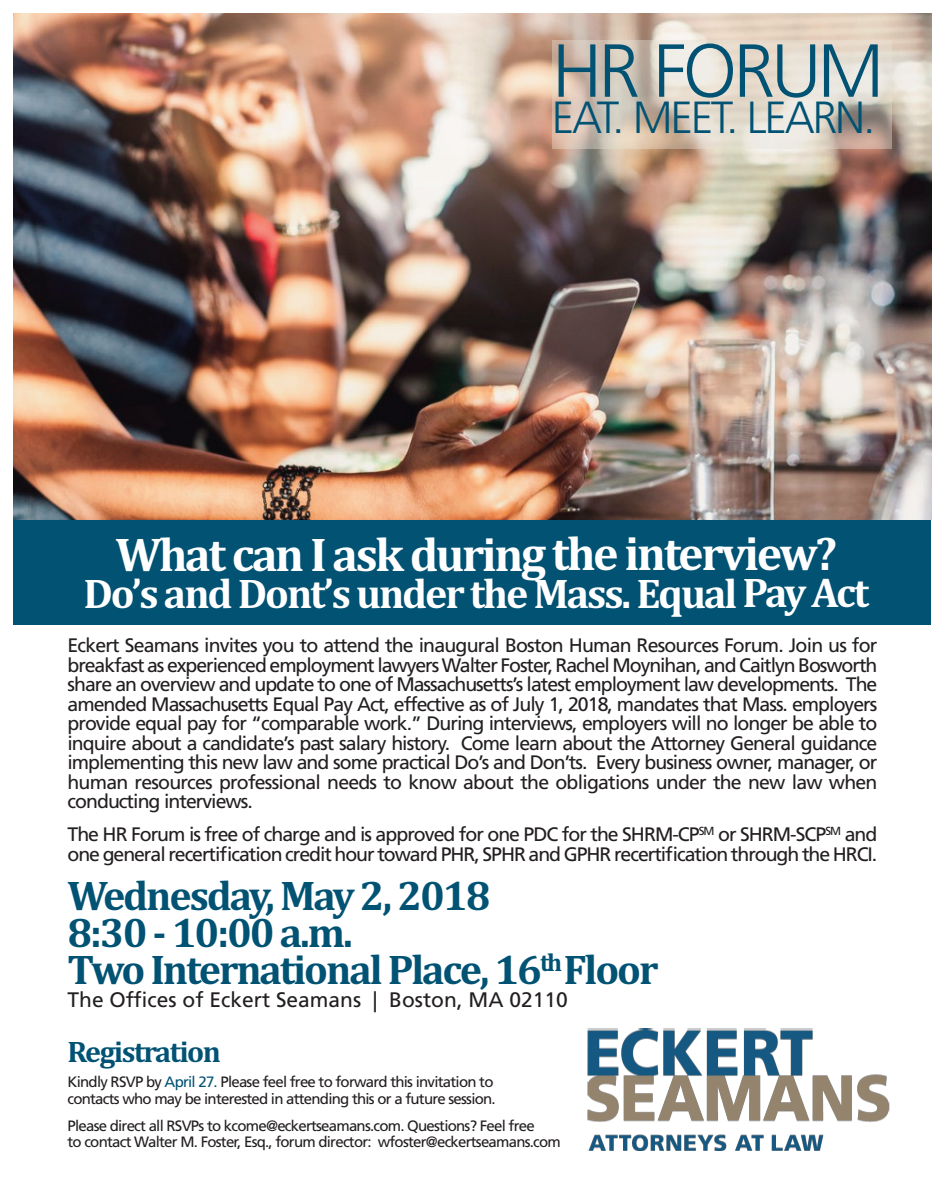
<style>
.page{position:relative;width:945px;height:1199px;background:#fff}
.page>*{position:absolute;margin:0;border:0;box-sizing:border-box;transform-origin:0 0}
.t1{font:300 75px "Frutiger LT Std";letter-spacing:-.05em;color:#015273}
.t2{font:700 48px "Cambria";letter-spacing:-.05em;color:#fff}
.t3{font:300 45px "Frutiger LT Std";letter-spacing:-.05em;color:#015273}
.t4{font:700 42px/37.2px "Cambria";letter-spacing:-.05em;color:#015273}
.t5{font:700 42px "Cambria";letter-spacing:-.05em;color:#fff}
.t6{font:700 30px "Cambria";letter-spacing:-.05em;color:#015273}
.t7{font:21px "Frutiger LT Std";color:#231f20}
.t8{font:19.5px/19.5px "Frutiger LT Std";letter-spacing:-.05em;color:#231f20;text-align:justify}
.t9{font:15px/16.5px "Frutiger LT Std";letter-spacing:-.05em;color:#231f20}
.s1{color:#015273}
</style>
<div class="page">
<div style="left:13px;top:516px;width:918px;height:109px;background:#015273"></div>
<img style="left:587px;top:1028px;width:302px;height:122px">
<img style="left:14px;top:14px;width:918px;height:505px">
<div style="left:552px;top:40px;width:339px;height:109px;background:#e7e3d9;opacity:.4"></div>
<h1 class="t1" style="left:552px;top:40px;width:334px">HR FORUM</h1>
<h3 class="t3" style="left:552px;top:99px;width:325px">EAT. MEET. LEARN.</h3>
<h2 class="t2" style="left:115px;top:526px;width:723px">What can I ask during the interview?</h2>
<h3 class="t5" style="left:83px;top:569px;width:787px">Do’s and Dont’s under the Mass. Equal Pay Act</h3>
<p class="t8" style="left:67px;top:637px;width:811px">Eckert Seamans invites you to attend the inaugural Boston Human Resources Forum. Join us for breakfast as experienced employment lawyers Walter Foster, Rachel Moynihan, and Caitlyn Bosworth share an overview and update to one of Massachusetts’s latest employment law developments. The amended Massachusetts Equal Pay Act, effective as of July 1, 2018, mandates that Mass. employers provide equal pay for “comparable work.” During interviews, employers will no longer be able to inquire about a candidate’s past salary history. Come learn about the Attorney General guidance implementing this new law and some practical Do’s and Don’ts. Every business owner, manager, or human resources professional needs to know about the obligations under the new law when conducting interviews.</p>
<p class="t8" style="left:67px;top:826px;width:811px">The HR Forum is free of charge and is approved for one PDC for the SHRM-CP<sup>SM</sup> or SHRM-SCP<sup>SM</sup> and one general recertification credit hour toward PHR, SPHR and GPHR recertification through the HRCI.</p>
<h3 class="t4" style="left:68px;top:877px;width:592px">Wednesday, May 2, 2018<br>8:30 - 10:00 a.m.<br>Two International Place, 16<sup>th</sup>Floor</h3>
<p class="t7" style="left:68px;top:991px;width:502px">The Offices of Eckert Seamans | Boston, MA 02110</p>
<h3 class="t6" style="left:68px;top:1034px;width:155px">Registration</h3>
<p class="t9" style="left:68px;top:1075px;width:430px">Kindly RSVP by <span class="s1">April 27.</span> Please feel free to forward this invitation to contacts who may be interested in attending this or a future session.</p>
<p class="t9" style="left:68px;top:1118px;width:495px">Please direct all RSVPs to kcome@eckertseamans.com. Questions? Feel free<br>to contact Walter M. Foster, Esq., forum director: wfoster@eckertseamans.com</p>
</div>
